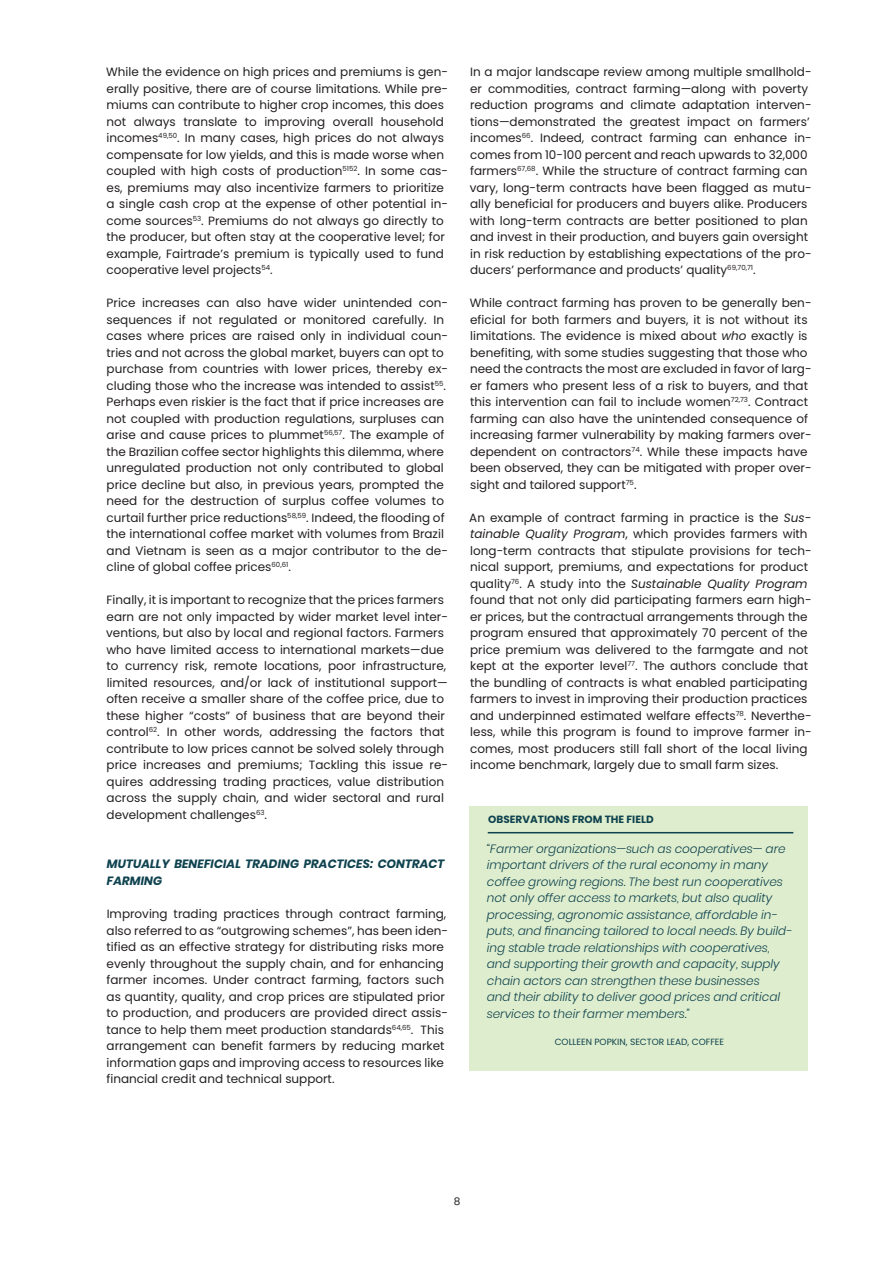
<style>
.page{position:relative;width:893px;height:1263px;background:#fff}
.page>*{position:absolute;margin:0;border:0;box-sizing:border-box;transform-origin:0 0}
.t1{font:12px/16.5px "Poppins";color:#231f20}
.Pull_quote{font:italic 300 12px/16.5px "Poppins";color:#0f434f}
.Second_level_sub-hea{font:italic 700 12px/16.5px "Poppins";color:#0f434f}
.Footnote{font:700 10.5px "Poppins";color:#0f434f}
.t2{font:10.5px "Poppins";color:#231f20}
.Pull_quote-2{font:9px "Poppins";color:#0f434f}
.s1{font-style:italic}
</style>
<div class="page">
<div style="left:470px;top:806px;width:338px;height:264px;background:#deedcd"></div>
<hr style="left:488px;top:832px;width:305px;height:1px;background:#0f434f">
<p class="t1" style="left:106px;top:64px;width:343px">While the evidence on high prices and premiums is gen&shy;erally positive, there are of course limitations. While pre&shy;miums can contribute to higher crop incomes, this does not always translate to improving overall household incomes<sup>49,50</sup>. In many cases, high prices do not always compensate for low yields, and this is made worse when coupled with high costs of production<sup>5152</sup>. In some cas&shy;es, premiums may also incentivize farmers to prioritize a single cash crop at the expense of other potential in&shy;come sources<sup>53</sup>. Premiums do not always go directly to the producer, but often stay at the cooperative level; for example, Fairtrade’s premium is typically used to fund cooperative level projects<sup>54</sup>.</p>
<p class="t1" style="left:106px;top:295px;width:343px">Price increases can also have wider unintended con&shy;sequences if not regulated or monitored carefully. In cases where prices are raised only in individual coun&shy;tries and not across the global market, buyers can opt to purchase from countries with lower prices, thereby ex&shy;cluding those who the increase was intended to assist<sup>55</sup>.<br>Perhaps even riskier is the fact that if price increases are not coupled with production regulations, surpluses can arise and cause prices to plummet<sup>56,57</sup>. The example of the Brazilian coffee sector highlights this dilemma, where unregulated production not only contributed to global price decline but also, in previous years, prompted the need for the destruction of surplus coffee volumes to curtail further price reductions<sup>58,59</sup>. Indeed, the flooding of the international coffee market with volumes from Brazil and Vietnam is seen as a major contributor to the de&shy;cline of global coffee prices<sup>60,61</sup>.</p>
<p class="t1" style="left:106px;top:592px;width:343px">Finally, it is important to recognize that the prices farmers earn are not only impacted by wider market level inter&shy;ventions, but also by local and regional factors. Farmers who have limited access to international markets—due to currency risk, remote locations, poor infrastructure, limited resources, and/or lack of institutional support— often receive a smaller share of the coffee price, due to these higher “costs” of business that are beyond their control<sup>62</sup>. In other words, addressing the factors that contribute to low prices cannot be solved solely through price increases and premiums; Tackling this issue re&shy;quires addressing trading practices, value distribution across the supply chain, and wider sectoral and rural development challenges<sup>63</sup>.</p>
<p class="Second_level_sub-hea" style="left:107px;top:856px;width:339px">MUTUALLY BENEFICIAL TRADING PRACTICES: CONTRACT<br>FARMING</p>
<p class="t1" style="left:106px;top:905px;width:343px">Improving trading practices through contract farming, also referred to as “outgrowing schemes”, has been iden&shy;tified as an effective strategy for distributing risks more evenly throughout the supply chain, and for enhancing farmer incomes. Under contract farming, factors such as quantity, quality, and crop prices are stipulated prior to production, and producers are provided direct assis&shy;tance to help them meet production standards<sup>64,65</sup>. This arrangement can benefit farmers by reducing market information gaps and improving access to resources like financial credit and technical support.</p>
<p class="t1" style="left:470px;top:64px;width:343px">In a major landscape review among multiple smallhold&shy;er commodities, contract farming—along with poverty reduction programs and climate adaptation interven&shy;tions—demonstrated the greatest impact on farmers’ incomes<sup>66</sup>. Indeed, contract farming can enhance in&shy;comes from 10-100 percent and reach upwards to 32,000 farmers<sup>67,68</sup>. While the structure of contract farming can vary, long-term contracts have been flagged as mutu&shy;ally beneficial for producers and buyers alike. Producers with long-term contracts are better positioned to plan and invest in their production, and buyers gain oversight in risk reduction by establishing expectations of the pro&shy;ducers’ performance and products’ quality<sup>69,70,71</sup>.</p>
<p class="t1" style="left:470px;top:295px;width:343px">While contract farming has proven to be generally ben&shy;eficial for both farmers and buyers, it is not without its limitations. The evidence is mixed about <span class="s1">who</span> exactly is benefiting, with some studies suggesting that those who need the contracts the most are excluded in favor of larg&shy;er famers who present less of a risk to buyers, and that this intervention can fail to include women<sup>72,73</sup>. Contract farming can also have the unintended consequence of increasing farmer vulnerability by making farmers over&shy;dependent on contractors<sup>74</sup>. While these impacts have been observed, they can be mitigated with proper over&shy;sight and tailored support<sup>75</sup>.</p>
<p class="t1" style="left:469px;top:509px;width:344px">An example of contract farming in practice is the <span class="s1">Sus&shy;tainable Quality Program</span>, which provides farmers with long-term contracts that stipulate provisions for tech&shy;nical support, premiums, and expectations for product quality<sup>76</sup>. A study into the <span class="s1">Sustainable Quality Program </span>found that not only did participating farmers earn high&shy;er prices, but the contractual arrangements through the program ensured that approximately 70 percent of the price premium was delivered to the farmgate and not kept at the exporter level<sup>77</sup>. The authors conclude that the bundling of contracts is what enabled participating farmers to invest in improving their production practices and underpinned estimated welfare effects<sup>78</sup>. Neverthe&shy;less, while this program is found to improve farmer in&shy;comes, most producers still fall short of the local living income benchmark, largely due to small farm sizes.</p>
<p class="Footnote" style="left:488px;top:813px;width:167px">OBSERVATIONS FROM THE FIELD</p>
<p class="Pull_quote" style="left:487px;top:840px;width:307px">“Farmer organizations—such as cooperatives— are important drivers of the rural economy in many coffee growing regions. The best run cooperatives not only offer access to markets, but also quality processing, agronomic assistance, affordable in&shy;puts, and financing tailored to local needs. By build&shy;ing stable trade relationships with cooperatives, and supporting their growth and capacity, supply chain actors can strengthen these businesses<br>and their ability to deliver good prices and critical services to their farmer members.”</p>
<p class="Pull_quote-2" style="left:555px;top:1036px;width:171px">COLLEEN POPKIN, SECTOR LEAD, COFFEE</p>
<p class="t2" style="left:454px;top:1195px;width:8px">8</p>
</div>
